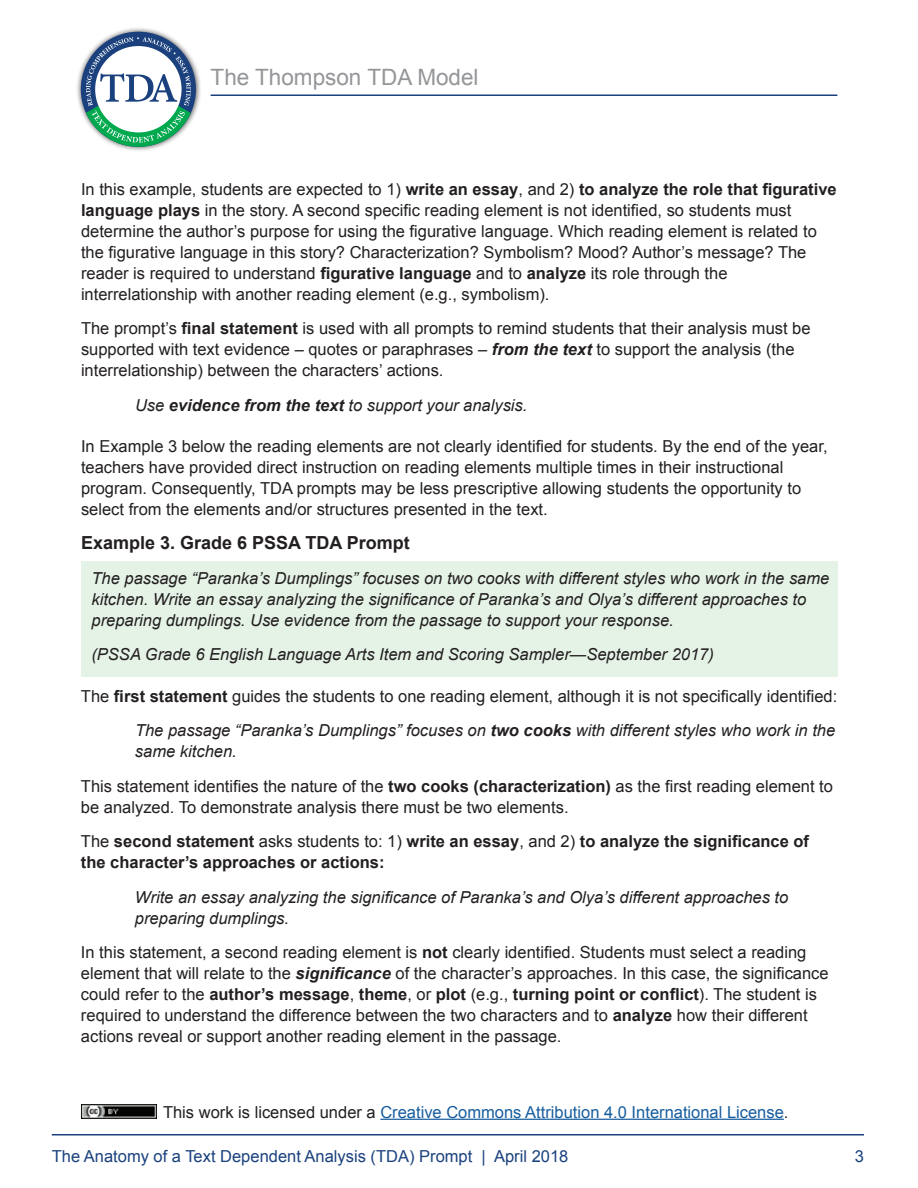
<style>
.page{position:relative;width:918px;height:1188px;background:#fff}
.page>*{position:absolute;margin:0;border:0;box-sizing:border-box;transform-origin:0 0}
.t1{font:22.5px "Arial";color:#939598}
.t2{font:700 18px "Arial";color:#231f20}
.t3{font:16.5px/21px "Arial";color:#231f20}
.t4{font:italic 16.5px/21px "Arial";color:#231f20}
.t5{font:700 16.5px/21px "Arial";color:#231f20}
.t6{font:16.5px "Arial";color:#175d9e}
.t7{font:16.5px "Arial";color:#1a417e}
.s1{font-weight:700}
.s2{font-weight:700;font-style:italic}
.s3{font-weight:400}
.s4{color:#231f20}
</style>
<div class="page">
<div style="left:81px;top:562px;width:756px;height:115px;background:#e5f3e7"></div>
<hr style="left:380px;top:1119px;width:404px;height:1px;background:#175d9e">
<img style="left:81px;top:1105px;width:75px;height:13px">
<hr style="left:52px;top:1134px;width:812px;height:2px;background:#1a417e">
<hr style="left:211px;top:95px;width:626px;height:1px;background:#1a417e">
<div style="left:75px;top:26px;width:126px;height:127px;background:#231f20;opacity:.8"></div>
<div style="left:81px;top:32px;width:115px;height:115px;background:#1a417e;border-radius:50%"></div>
<svg style="left:83px;top:37px;width:110px;height:110px"></svg>
<p class="t1" style="left:211px;top:62px;width:270px">The Thompson TDA Model</p>
<p class="t3" style="left:81px;top:178px;width:757px">In this example, students are expected to 1) <span class="s1">write an essay</span>, and 2) <span class="s1">to analyze the role that figurative language plays</span> in the story. A second specific reading element is not identified, so students must determine the author’s purpose for using the figurative language. Which reading element is related to the figurative language in this story? Characterization? Symbolism? Mood? Author’s message? The</p>
<p class="t3" style="left:81px;top:262px;width:648px">reader is required to understand <span class="s1">figurative language</span> and to <span class="s1">analyze</span> its role through the interrelationship with another reading element (e.g., symbolism).</p>
<p class="t3" style="left:81px;top:318px;width:731px">The prompt’s <span class="s1">final statement</span> is used with all prompts to remind students that their analysis must be supported with text evidence – quotes or paraphrases – <span class="s2">from the text</span> to support the analysis (the interrelationship) between the characters’ actions.</p>
<p class="t4" style="left:135px;top:395px;width:394px">Use <span class="s1">evidence from the text</span> to support your analysis.</p>
<p class="t3" style="left:81px;top:436px;width:748px">In Example 3 below the reading elements are not clearly identified for students. By the end of the year,</p>
<p class="t3" style="left:81px;top:457px;width:722px">teachers have provided direct instruction on reading elements multiple times in their instructional program. Consequently, TDA prompts may be less prescriptive allowing students the opportunity to select from the elements and/or structures presented in the text.</p>
<h2 class="t2" style="left:81px;top:531px;width:330px">Example 3. Grade 6 PSSA TDA Prompt</h2>
<p class="t4" style="left:91px;top:568px;width:739px">The passage “Paranka’s Dumplings” focuses on two cooks with different styles who work in the same</p>
<p class="t4" style="left:91px;top:589px;width:716px">kitchen. Write an essay analyzing the significance of Paranka’s and Olya’s different approaches to</p>
<p class="t4" style="left:91px;top:610px;width:584px">preparing dumplings. Use evidence from the passage to support your response.</p>
<p class="t4" style="left:91px;top:644px;width:624px">(PSSA Grade 6 English Language Arts Item and Scoring Sampler—September 2017)</p>
<p class="t3" style="left:81px;top:685px;width:758px">The <span class="s1">first statement</span> guides the students to one reading element, although it is not specifically identified:</p>
<p class="t4" style="left:135px;top:720px;width:702px">The passage “Paranka’s Dumplings” focuses on <span class="s1">two cooks</span> with different styles who work in the same kitchen.</p>
<p class="t3" style="left:81px;top:775px;width:754px">This statement identifies the nature of the <span class="s1">two cooks (characterization)</span> as the first reading element to</p>
<p class="t3" style="left:81px;top:796px;width:489px">be analyzed. To demonstrate analysis there must be two elements.</p>
<p class="t5" style="left:81px;top:831px;width:730px"><span class="s3">The</span> second statement <span class="s3">asks students to: 1)</span> write an essay<span class="s3">, and 2)</span> to analyze the significance of the character’s approaches or actions:</p>
<p class="t4" style="left:135px;top:887px;width:655px">Write an essay analyzing the significance of Paranka’s and Olya’s different approaches to</p>
<p class="t4" style="left:135px;top:908px;width:156px">preparing dumplings.</p>
<p class="t3" style="left:81px;top:942px;width:749px">In this statement, a second reading element is <span class="s1">not</span> clearly identified. Students must select a reading element that will relate to the <span class="s2">significance</span> of the character’s approaches. In this case, the significance could refer to the <span class="s1">author’s message</span>, <span class="s1">theme</span>, or <span class="s1">plot</span> (e.g., <span class="s1">turning point or conflict</span>). The student is required to understand the difference between the two characters and to <span class="s1">analyze</span> how their different actions reveal or support another reading element in the passage.</p>
<p class="t6" style="left:163px;top:1101px;width:627px"><span class="s4">This work is licensed under a</span> Creative Commons Attribution 4.0 International License<span class="s4">.</span></p>
<p class="t7" style="left:52px;top:1145px;width:518px">The Anatomy of a Text Dependent Analysis (TDA) Prompt | April 2018</p>
<p class="t7" style="left:855px;top:1145px;width:11px">3</p>
</div>
